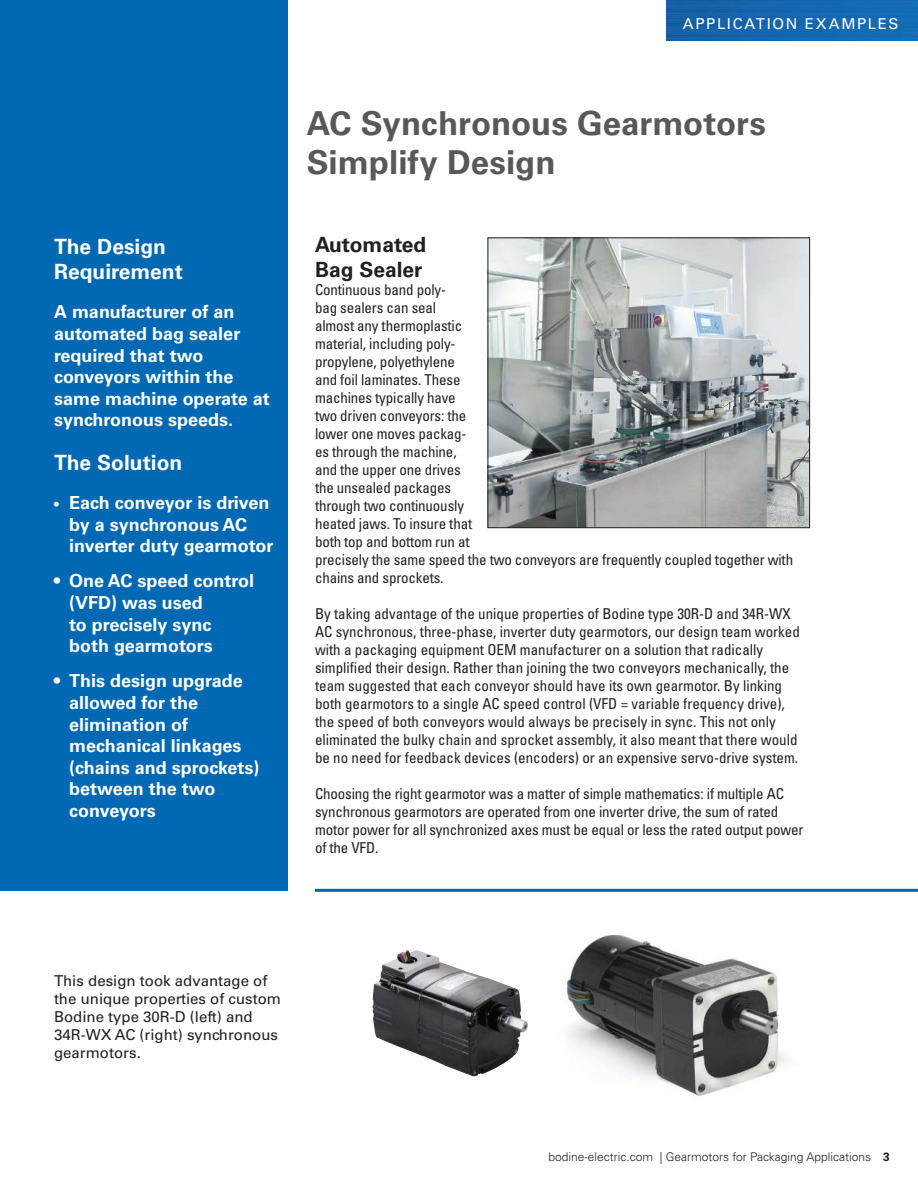
<style>
.page{position:relative;width:918px;height:1188px;background:#fff}
.page>*{position:absolute;margin:0;border:0;box-sizing:border-box;transform-origin:0 0}
.t1{font:700 33px/39.6px "Univers";color:#57585a}
.t2{font:700 21px/25.2px "Univers";color:#fff}
.t3{font:700 21px/25.2px "Univers";color:#231f20}
.t4{font:700 18px/21.6px "Univers";color:#fff}
.t5{font:condensed 15px/18px "Univers";letter-spacing:-.01em;color:#231f20}
.t6{font:15px/18px "Univers";color:#231f20}
.t7{font:15px "Univers";letter-spacing:.11em;color:#fff}
.t8{font:300 12px "Univers";color:#231f20}
.s1{font-weight:400;font-size:13.5px}
.s2{font-weight:400}
.s3{font-weight:700}
</style>
<div class="page">
<div style="left:0;top:0;width:288px;height:891px;background:#0168b3"></div>
<img style="left:666px;top:0;width:252px;height:40px">
<img style="left:490px;top:239px;width:318px;height:287px">
<div style="left:488px;top:237px;width:322px;height:291px;border:1px solid #231f20"></div>
<img style="left:565px;top:934px;width:220px;height:162px">
<img style="left:373px;top:950px;width:155px;height:126px">
<hr style="left:315px;top:889px;width:603px;height:3px;background:#0168b3">
<h2 class="t2" style="left:54px;top:234px;width:130px">The Design<br>Requirement</h2>
<p class="t4" style="left:54px;top:301px;width:217px">A manufacturer of an automated bag sealer required that two conveyors within the same machine operate at synchronous speeds.</p>
<h2 class="t2" style="left:54px;top:450px;width:130px">The Solution</h2>
<p class="t4" style="left:69px;top:492px;width:206px;text-indent:-15px"><span class="s1">•</span> Each conveyor is driven by a synchronous AC inverter duty gearmotor</p>
<p class="t4" style="left:69px;top:570px;width:186px;text-indent:-15px"><span class="s2">•</span> One AC speed control (VFD) was used<br>to precisely sync both gearmotors</p>
<p class="t4" style="left:69px;top:670px;width:192px;text-indent:-15px"><span class="s2">•</span> This design upgrade allowed for the elimination of mechanical linkages (chains and sprockets) between the two conveyors</p>
<p class="t7" style="left:683px;top:15px;width:217px">APPLICATION EXAMPLES</p>
<h1 class="t1" style="left:307px;top:103px;width:461px">AC Synchronous Gearmotors<br>Simplify Design</h1>
<h2 class="t3" style="left:315px;top:232px;width:113px">Automated<br>Bag Sealer</h2>
<p class="t5" style="left:315px;top:281px;width:480px">Continuous band poly-<br>bag sealers can seal<br>almost any thermoplastic<br>material, including poly-<br>propylene, polyethylene<br>and foil laminates. These<br>machines typically have<br>two driven conveyors: the<br>lower one moves packag-<br>es through the machine,<br>and the upper one drives<br>the unsealed packages<br>through two continuously<br>heated jaws. To insure that<br>both top and bottom run at<br>precisely the same speed the two conveyors are frequently coupled together with chains and sprockets.</p>
<p class="t5" style="left:315px;top:605px;width:486px">By taking advantage of the unique properties of Bodine type 30R-D and 34R-WX AC synchronous, three-phase, inverter duty gearmotors, our design team worked with a packaging equipment OEM manufacturer on a solution that radically simplified their design. Rather than joining the two conveyors mechanically, the team suggested that each conveyor should have its own gearmotor. By linking both gearmotors to a single AC speed control (VFD = variable frequency drive), the speed of both conveyors would always be precisely in sync. This not only eliminated the bulky chain and sprocket assembly, it also meant that there would be no need for feedback devices (encoders) or an expensive servo-drive system.</p>
<p class="t5" style="left:315px;top:785px;width:490px">Choosing the right gearmotor was a matter of simple mathematics: if multiple AC synchronous gearmotors are operated from one inverter drive, the sum of rated motor power for all synchronized axes must be equal or less the rated output power of the VFD.</p>
<p class="t6" style="left:54px;top:972px;width:229px">This design took advantage of the unique properties of custom<br>Bodine type 30R-D (left) and<br>34R-WX AC (right) synchronous gearmotors.</p>
<p class="t8" style="left:548px;top:1150px;width:343px">bodine-electric.com | Gearmotors for Packaging Applications <span class="s3">3</span></p>
</div>
